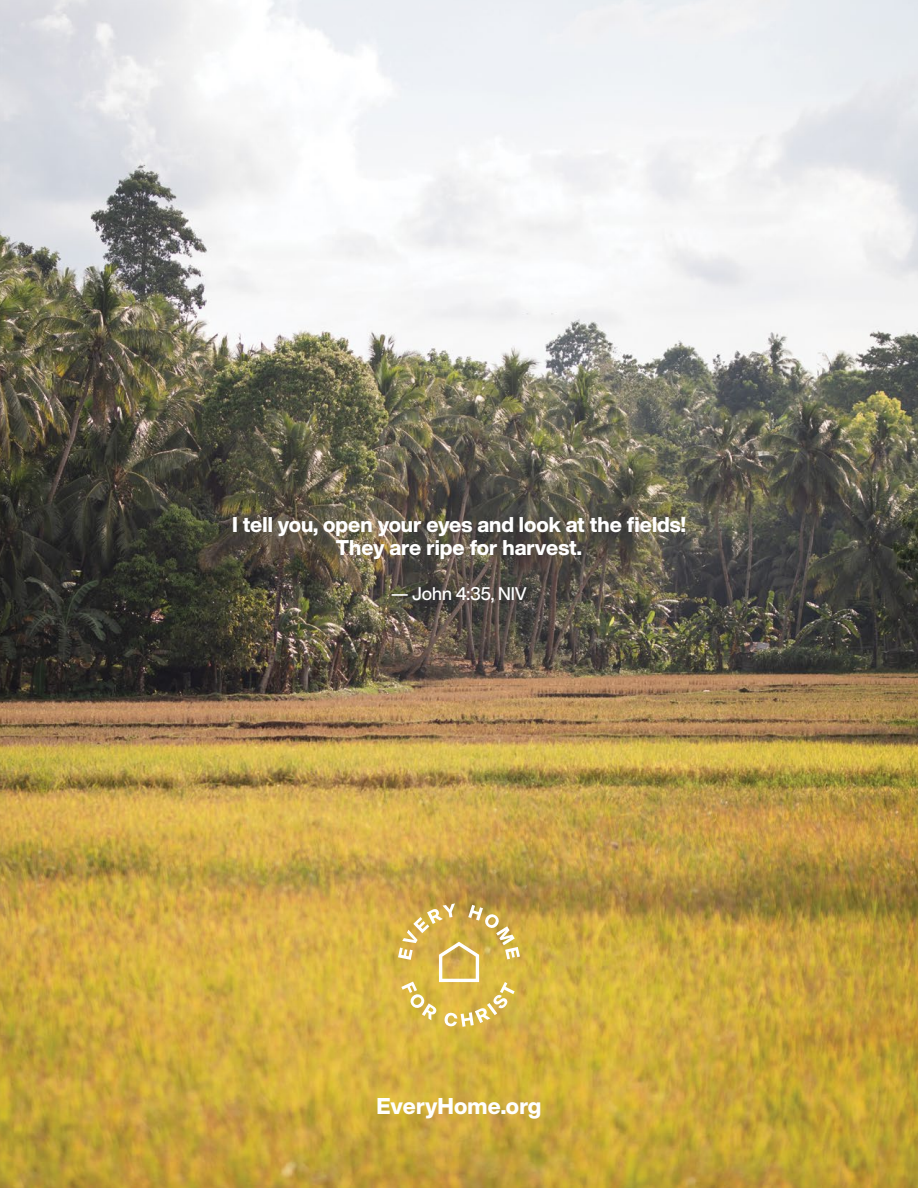
<style>
.page{position:relative;width:918px;height:1188px;background:#fff}
.page>*{position:absolute;margin:0;border:0;box-sizing:border-box;transform-origin:0 0}
.t1{font:800 22.5px "Helvetica Now Display";letter-spacing:.005em;color:#fff}
.t2{font:800 21px/22.5px "Helvetica Now Display";color:#fff;text-align:center}
.t3{font:500 18px "Helvetica Now Display";color:#fff}
</style>
<div class="page">
<img style="left:0;top:0;width:918px;height:1188px">
<svg style="left:398px;top:903px;width:122px;height:124px;background:#d9ba5b"></svg>
<p class="t2" style="left:232px;top:514px;width:455px">I tell you, open your eyes and look at the fields!<br>They are ripe for harvest.</p>
<p class="t3" style="left:391px;top:581px;width:137px">— John 4:35, NIV</p>
<p class="t1" style="left:376px;top:1090px;width:167px">EveryHome.org</p>
</div>
